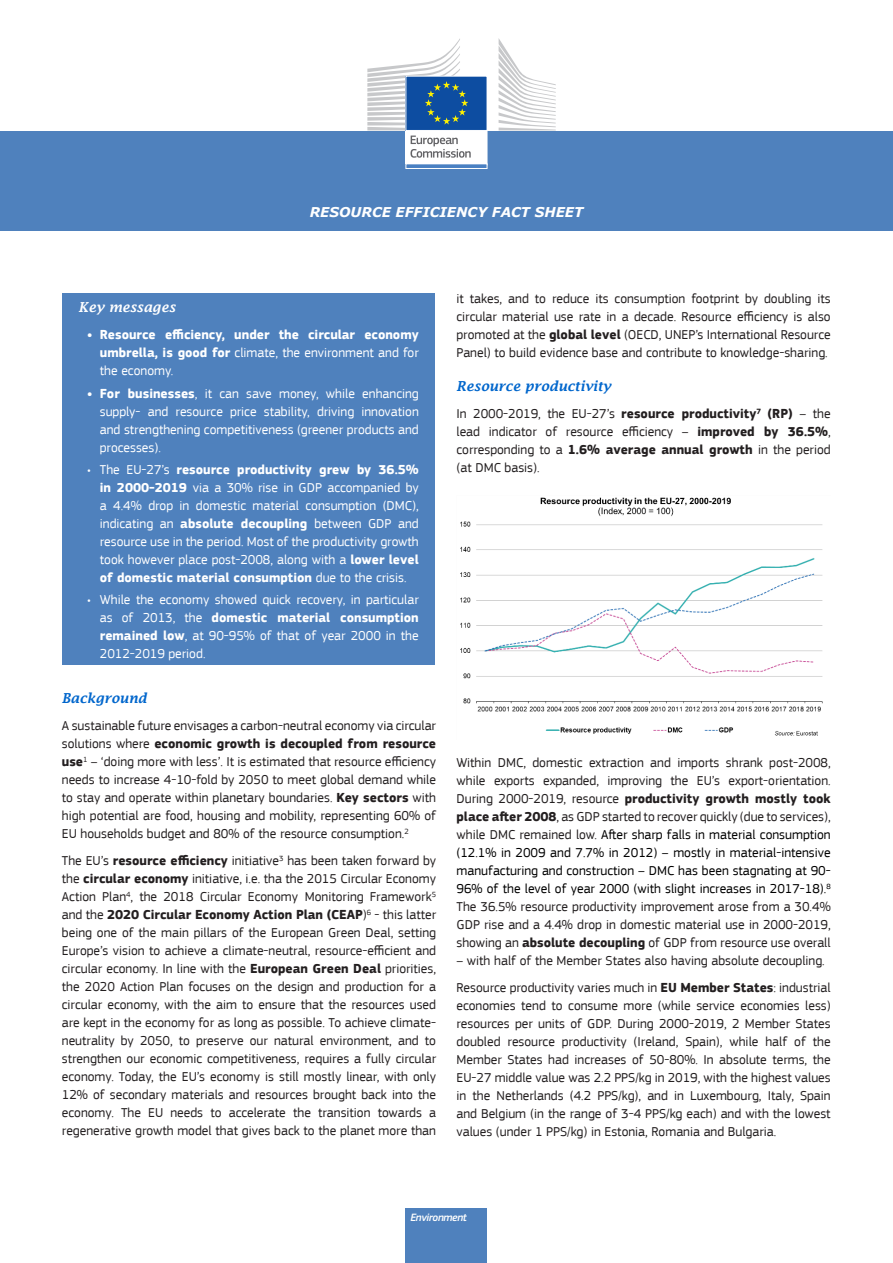
<style>
.page{position:relative;width:893px;height:1263px;background:#fff}
.page>*{position:absolute;margin:0;border:0;box-sizing:border-box;transform-origin:0 0}
.Texte{font:13.5px/18px "EC Square Sans Pro";color:#231f20;text-align:justify}
.t1{font:13.5px/18px "EC Square Sans Pro";color:#fff;text-align:justify}
.t2{font:700 13.5px/18px "EC Square Sans Pro";color:#fff;text-align:justify}
.Style_de_titre_parag{font:italic 600 13.5px "Lucida Fax";color:#06c}
.Titre_document{font:italic 700 13.5px "Verdana";color:#fff}
.Style_de_titre_parag-2{font:italic 600 13.5px "Lucida Fax";color:#fff}
.t3{font:italic 500 11.1px "EC Square Sans Pro";letter-spacing:-.03em;color:#fff}
.s1{font-weight:400}
.s2{font-weight:700}
.s3{color:#000}
</style>
<div class="page">
<div style="left:406px;top:1209px;width:81px;height:54px;background:#4f81bd"></div>
<div style="left:0;top:131px;width:893px;height:100px;background:#4f81bd"></div>
<div style="left:62px;top:293px;width:373px;height:371px;background:#4f81bd"></div>
<div style="left:406px;top:129px;width:81px;height:36px;background:#fff"></div>
<div style="left:406px;top:76px;width:81px;height:54px;background:#0d4da1"></div>
<div style="left:406px;top:76px;width:81px;height:55px;border:1px solid #fff"></div>
<svg style="left:367px;top:38px;width:101px;height:92px"></svg>
<hr style="left:406px;top:164px;width:81px;height:4px;background:#4a80c2">
<div style="left:406px;top:163px;width:81px;height:6px;border:1px solid #fff"></div>
<svg style="left:499px;top:39px;width:57px;height:91px"></svg>
<svg style="left:410px;top:136px;width:61px;height:22px"></svg>
<img style="left:460px;top:497px;width:363px;height:239px">
<p class="Titre_document" style="left:310px;top:203px;width:275px">RESOURCE EFFICIENCY FACT SHEET</p>
<p class="Style_de_titre_parag-2" style="left:79px;top:300px;width:98px">Key messages</p>
<p class="t2" style="left:100px;top:326px;width:320px;text-indent:-13px">• Resource efficiency, under the circular economy umbrella, is good for <span class="s1">climate, the environment and for the economy.</span></p>
<p class="t1" style="left:100px;top:384px;width:320px;text-indent:-13px"><span class="s2">• For businesses</span>, it can save money, while enhancing supply- and resource price stability, driving innovation and strengthening competitiveness (greener products and processes).</p>
<p class="t1" style="left:100px;top:460px;width:320px;text-indent:-13px">• The EU-27’s <span class="s2">resource productivity grew by 36.5% in 2000-2019</span> via a 30% rise in GDP accompanied by a 4.4% drop in domestic material consumption (DMC), indicating an <span class="s2">absolute decoupling</span> between GDP and resource use in the period. Most of the productivity growth took however place post-2008, along with a <span class="s2">lower level of domestic material consumption</span> due to the crisis.</p>
<p class="t1" style="left:100px;top:591px;width:320px;text-indent:-13px">• While the economy showed quick recovery, in particular as of 2013, the <span class="s2">domestic material consumption remained low</span>, at 90-95% of that of year 2000 in the 2012-2019 period.</p>
<p class="Style_de_titre_parag" style="left:62px;top:691px;width:86px">Background</p>
<p class="Texte" style="left:62px;top:717px;width:376px">A sustainable future envisages a carbon-neutral economy via circular solutions where <span class="s2">economic growth is decoupled from resource use</span><sup>1</sup> – ‘doing more with less’. It is estimated that resource efficiency needs to increase 4-10-fold by 2050 to meet global demand while to stay and operate within planetary boundaries. <span class="s2">Key sectors</span> with high potential are food, housing and mobility, representing 60% of EU households budget and 80% of the resource consumption.<sup>2</sup></p>
<p class="Texte" style="left:62px;top:852px;width:376px">The EU’s <span class="s2">resource efficiency</span> initiative<sup>3</sup> has been taken forward by the <span class="s2">circular economy</span> initiative, i.e. tha the 2015 Circular Economy Action Plan<sup>4</sup>, the 2018 Circular Economy Monitoring Framework<sup>5 </sup>and the <span class="s2">2020 Circular Economy Action Plan (CEAP</span>)<sup>6</sup> - this latter being one of the main pillars of the European Green Deal, setting Europe’s vision to achieve a climate-neutral, resource-efficient and circular economy. In line with the <span class="s2">European Green Deal</span> priorities, the 2020 Action Plan focuses on the design and production for a circular economy, with the aim to ensure that the resources used are kept in the economy for as long as possible. To achieve climate&shy;neutrality by 2050, to preserve our natural environment, and to strengthen our economic competitiveness, requires a fully circular economy. Today, the EU’s economy is still mostly linear, with only 12% of secondary materials and resources brought back into the economy. The EU needs to accelerate the transition towards a regenerative growth model that gives back to the planet more than</p>
<p class="Texte" style="left:456px;top:290px;width:376px">it takes, and to reduce its consumption footprint by doubling its circular material use rate in a decade. Resource efficiency is also promoted at the <span class="s2">global level</span> (OECD, UNEP’s International Resource Panel) to build evidence base and contribute to knowledge-sharing.</p>
<p class="Style_de_titre_parag" style="left:456px;top:379px;width:156px">Resource productivity</p>
<p class="Texte" style="left:456px;top:405px;width:376px">In 2000-2019, the EU-27’s <span class="s2">resource productivity</span><sup>7</sup> <span class="s2">(RP)</span> – the lead indicator of resource efficiency – <span class="s2">improved by 36.5%</span>, corresponding to a <span class="s2">1.6% average annual growth</span> in the period (at DMC basis).</p>
<p class="Texte" style="left:456px;top:754px;width:376px">Within DMC, domestic extraction and imports shrank post-2008, while exports expanded, improving the EU’s export-orientation.<br>During 2000-2019, resource <span class="s2">productivity growth mostly took place after 2008</span>, as GDP started to recover quickly (due to services), while DMC remained low. <span class="s3">After sharp falls in material consumption (12.1% in 2009 and 7.7% in 2012) – mostly in material-intensive manufacturing and construction – DMC has been stagnating at 90- 96% of the level of year 2000 (with slight increases in 2017-18).</span><sup>8<br></sup>The 36.5% resource productivity improvement arose from a 30.4% GDP rise and a 4.4% drop in domestic material use in 2000-2019, showing an <span class="s2">absolute decoupling</span> of GDP from resource use overall</p>
<p class="Texte" style="left:456px;top:952px;width:370px">– with half of the Member States also having absolute decoupling.</p>
<p class="Texte" style="left:456px;top:979px;width:376px">Resource productivity varies much in <span class="s2">EU Member States</span>: industrial economies tend to consume more (while service economies less) resources per units of GDP. During 2000-2019, 2 Member States doubled resource productivity (Ireland, Spain), while half of the Member States had increases of 50-80%. In absolute terms, the EU-27 middle value was 2.2 PPS/kg in 2019, with the highest values in the Netherlands (4.2 PPS/kg), and in Luxembourg, Italy, Spain and Belgium (in the range of 3-4 PPS/kg each) and with the lowest values (under 1 PPS/kg) in Estonia, Romania and Bulgaria.</p>
<p class="t3" style="left:410px;top:1211px;width:58px">Environment</p>
</div>
